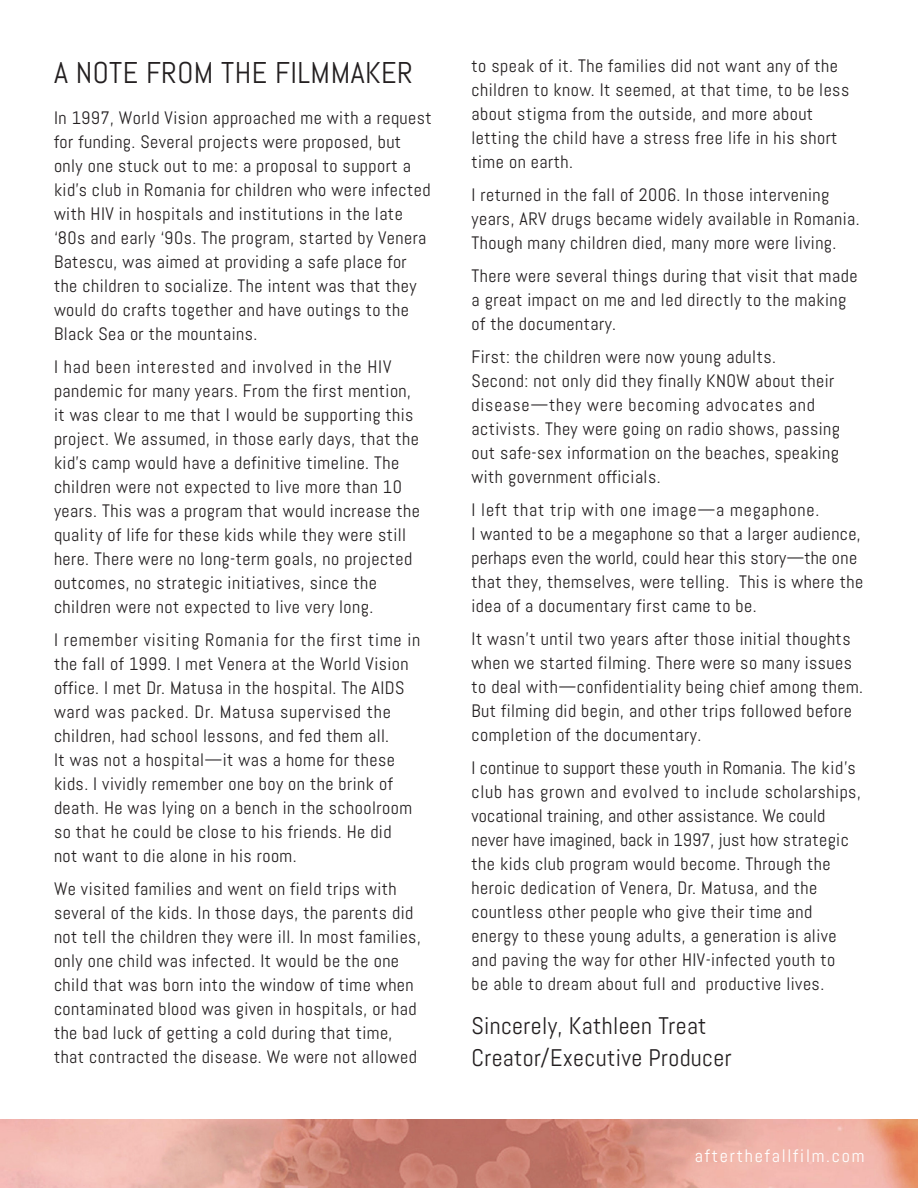
<style>
.page{position:relative;width:918px;height:1188px;background:#fff}
.page>*{position:absolute;margin:0;border:0;box-sizing:border-box;transform-origin:0 0}
.t1{font:30px "Abel";letter-spacing:.015em;color:#231f20}
.t2{font:24px/31.8px "Abel";letter-spacing:.015em;color:#231f20}
.t3{font:18px/24px "Abel";letter-spacing:.025em;color:#231f20}
.t4{font:18px "Abel";letter-spacing:.1em;color:#fff}
</style>
<div class="page">
<img style="left:0;top:1119px;width:918px;height:69px">
<h1 class="t1" style="left:54px;top:54px;width:360px">A NOTE FROM THE FILMMAKER</h1>
<p class="t3" style="left:54px;top:105px;width:379px">In 1997, World Vision approached me with a request for funding. Several projects were proposed, but only one stuck out to me: a proposal to support a kid’s club in Romania for children who were infected with HIV in hospitals and institutions in the late ‘80s and early ‘90s. The program, started by Venera Batescu, was aimed at providing a safe place for the children to socialize. The intent was that they would do crafts together and have outings to the Black Sea or the mountains.</p>
<p class="t3" style="left:54px;top:354px;width:367px">I had been interested and involved in the HIV pandemic for many years. From the first mention, it was clear to me that I would be supporting this project. We assumed, in those early days, that the kid’s camp would have a definitive timeline. The children were not expected to live more than 10 years. This was a program that would increase the quality of life for these kids while they were still here. There were no long-term goals, no projected outcomes, no strategic initiatives, since the children were not expected to live very long.</p>
<p class="t3" style="left:54px;top:627px;width:368px">I remember visiting Romania for the first time in the fall of 1999. I met Venera at the World Vision office. I met Dr. Matusa in the hospital. The AIDS ward was packed. Dr. Matusa supervised the children, had school lessons, and fed them all.<br>It was not a hospital—it was a home for these kids. I vividly remember one boy on the brink of death. He was lying on a bench in the schoolroom so that he could be close to his friends. He did<br>not want to die alone in his room.</p>
<p class="t3" style="left:54px;top:876px;width:368px">We visited families and went on field trips with several of the kids. In those days, the parents did not tell the children they were ill. In most families, only one child was infected. It would be the one child that was born into the window of time when contaminated blood was given in hospitals, or had the bad luck of getting a cold during that time, that contracted the disease. We were not allowed</p>
<p class="t3" style="left:472px;top:53px;width:379px">to speak of it. The families did not want any of the children to know. It seemed, at that time, to be less about stigma from the outside, and more about letting the child have a stress free life in his short time on earth.</p>
<p class="t3" style="left:472px;top:182px;width:390px">I returned in the fall of 2006. In those intervening years, ARV drugs became widely available in Romania.<br>Though many children died, many more were living.</p>
<p class="t3" style="left:472px;top:263px;width:388px">There were several things during that visit that made a great impact on me and led directly to the making of the documentary.</p>
<p class="t3" style="left:472px;top:344px;width:370px">First: the children were now young adults.<br>Second: not only did they finally KNOW about their disease—they were becoming advocates and activists. They were going on radio shows, passing out safe-sex information on the beaches, speaking with government officials.</p>
<p class="t3" style="left:472px;top:497px;width:393px">I left that trip with one image—a megaphone.<br>I wanted to be a megaphone so that a larger audience, perhaps even the world, could hear this story—the one that they, themselves, were telling. This is where the idea of a documentary first came to be.</p>
<p class="t3" style="left:472px;top:626px;width:393px">It wasn’t until two years after those initial thoughts when we started filming. There were so many issues to deal with—confidentiality being chief among them.<br>But filming did begin, and other trips followed before completion of the documentary.</p>
<p class="t3" style="left:472px;top:755px;width:391px">I continue to support these youth in Romania. The kid’s club has grown and evolved to include scholarships, vocational training, and other assistance. We could never have imagined, back in 1997, just how strategic the kids club program would become. Through the heroic dedication of Venera, Dr. Matusa, and the countless other people who give their time and energy to these young adults, a generation is alive and paving the way for other HIV-infected youth to<br>be able to dream about full and productive lives.</p>
<h2 class="t2" style="left:472px;top:1010px;width:262px">Sincerely, Kathleen Treat<br>Creator/Executive Producer</h2>
<p class="t4" style="left:694px;top:1136px;width:171px">afterthefallfilm.com</p>
<p class="t4" style="left:695px;top:1145px;width:171px">afterthefallfilm.com</p>
</div>
